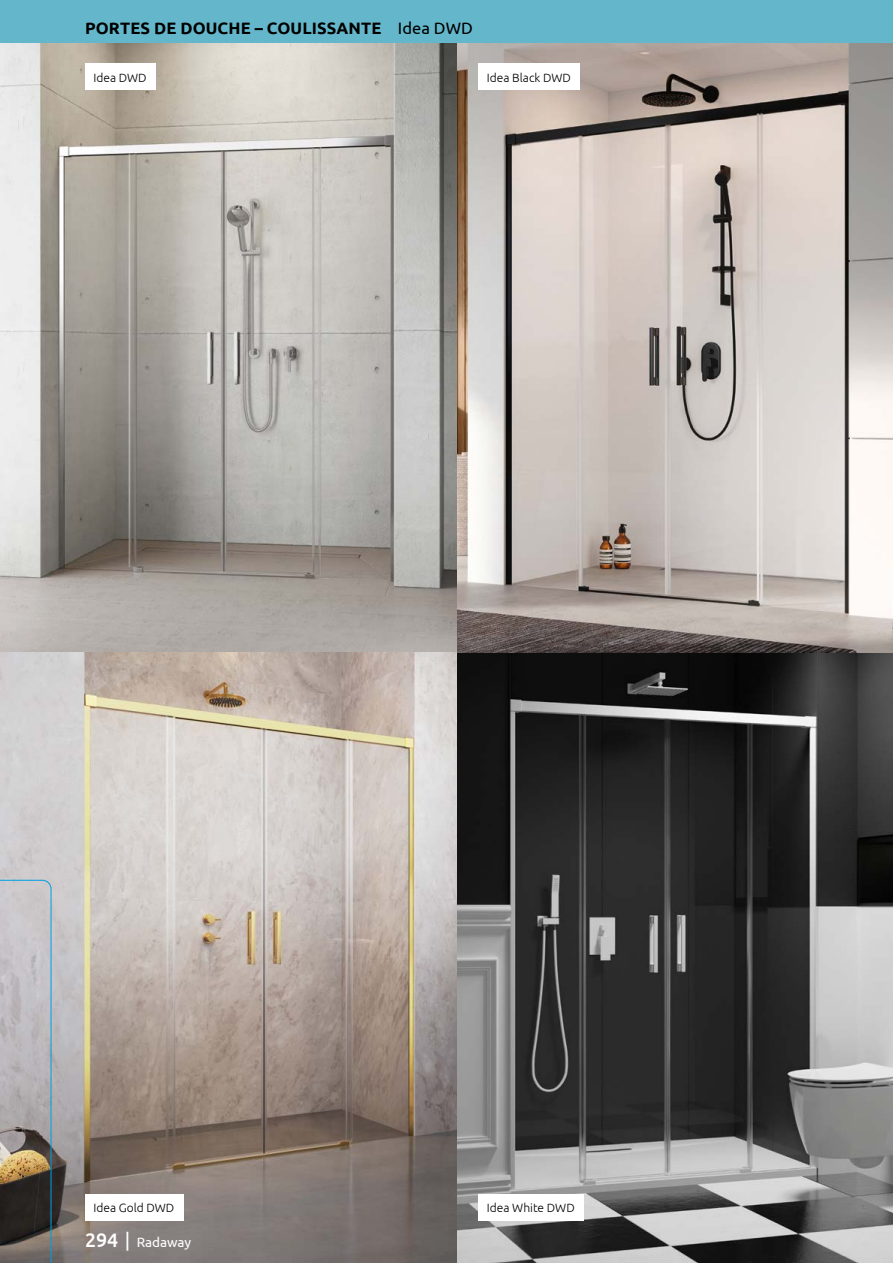
<style>
.page{position:relative;width:893px;height:1263px;background:#fff}
.page>*{position:absolute;margin:0;border:0;box-sizing:border-box;transform-origin:0 0}
.TOP_nawigacja_R{font:700 16.5px "Ubuntu";letter-spacing:.005em;color:#000}
.t1{font:13.5px "Ubuntu";color:#fff}
.Tekst_INFO{font:300 12px "Ubuntu";color:#000}
.s1{font-weight:400}
.s2{font-weight:500;font-size:19.5px}
.s3{font-size:19.5px}
</style>
<div class="page">
<img style="left:0;top:43px;width:893px;height:1220px">
<svg style="left:457px;top:43px;width:436px;height:610px;background:#c0b7b1"></svg>
<div style="left:85px;top:1194px;width:99px;height:26px;background:#fff"></div>
<div style="left:85px;top:64px;width:71px;height:26px;background:#fff"></div>
<div style="left:478px;top:64px;width:102px;height:26px;background:#fff"></div>
<div style="left:478px;top:1194px;width:106px;height:26px;background:#fff"></div>
<div style="left:0;top:0;width:893px;height:43px;background:#64b7cb"></div>
<svg style="left:0;top:879px;width:52px;height:384px;background:#9d9795"></svg>
<p class="TOP_nawigacja_R" style="left:85px;top:18px;width:389px">PORTES DE DOUCHE – COULISSANTE <span class="s1">Idea DWD</span></p>
<p class="Tekst_INFO" style="left:94px;top:70px;width:55px">Idea DWD</p>
<p class="Tekst_INFO" style="left:487px;top:70px;width:86px">Idea Black DWD</p>
<p class="Tekst_INFO" style="left:94px;top:1200px;width:82px">Idea Gold DWD</p>
<p class="t1" style="left:85px;top:1234px;width:108px"><span class="s2">294</span> <span class="s3">|</span> Radaway</p>
<p class="Tekst_INFO" style="left:487px;top:1200px;width:89px">Idea White DWD</p>
</div>
